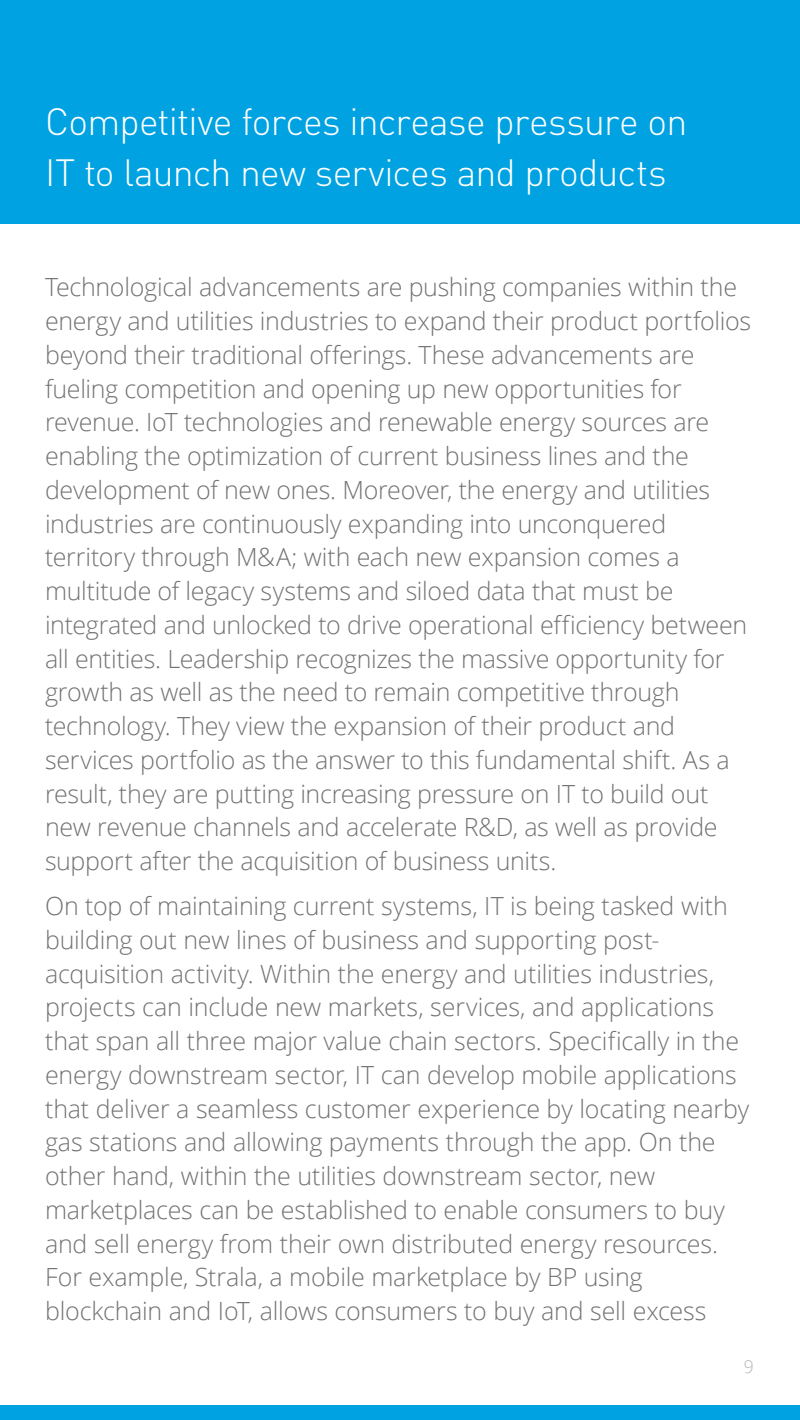
<style>
.page{position:relative;width:800px;height:1420px;background:#fff}
.page>*{position:absolute;margin:0;border:0;box-sizing:border-box;transform-origin:0 0}
.t1{font:300 37.5px/51.2px "DIN Pro";letter-spacing:-.02em;color:#fff}
.t2{font:300 25px/33.8px "Open Sans";letter-spacing:-.01em;color:#737274}
.t3{font:300 17.5px "Open Sans";color:#b3b3b3}
</style>
<div class="page">
<div style="left:0;top:1405px;width:800px;height:15px;background:#00a2e2"></div>
<div style="left:0;top:0;width:800px;height:224px;background:#00a2e2"></div>
<h1 class="t1" style="left:45px;top:93px;width:644px">Competitive forces increase pressure on<br>IT to launch new services and products</h1>
<p class="t2" style="left:45px;top:270px;width:708px">Technological advancements are pushing companies within the energy and utilities industries to expand their product portfolios beyond their traditional offerings. These advancements are fueling competition and opening up new opportunities for revenue. IoT technologies and renewable energy sources are enabling the optimization of current business lines and the development of new ones. Moreover, the energy and utilities industries are continuously expanding into unconquered territory through M&amp;A; with each new expansion comes a multitude of legacy systems and siloed data that must be integrated and unlocked to drive operational efficiency between all entities. Leadership recognizes the massive opportunity for growth as well as the need to remain competitive through technology. They view the expansion of their product and services portfolio as the answer to this fundamental shift. As a result, they are putting increasing pressure on IT to build out new revenue channels and accelerate R&amp;D, as well as provide support after the acquisition of business units.</p>
<p class="t2" style="left:45px;top:888px;width:706px">On top of maintaining current systems, IT is being tasked with building out new lines of business and supporting post&shy;acquisition activity. Within the energy and utilities industries, projects can include new markets, services, and applications that span all three major value chain sectors. Specifically in the energy downstream sector, IT can develop mobile applications that deliver a seamless customer experience by locating nearby gas stations and allowing payments through the app. On the other hand, within the utilities downstream sector, new marketplaces can be established to enable consumers to buy and sell energy from their own distributed energy resources.<br>For example, Strala, a mobile marketplace by BP using blockchain and IoT, allows consumers to buy and sell excess</p>
<p class="t3" style="left:744px;top:1354px;width:11px">9</p>
</div>
